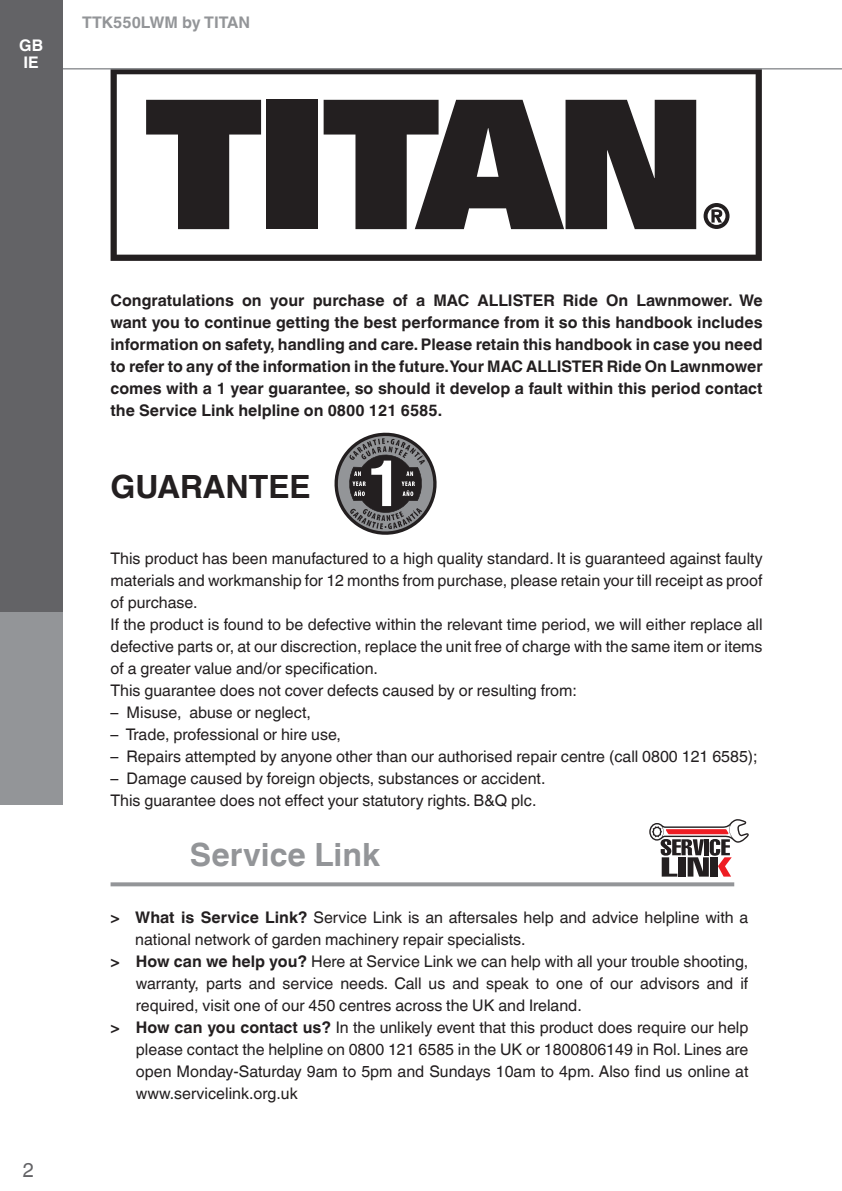
<style>
.page{position:relative;width:842px;height:1191px;background:#fff}
.page>*{position:absolute;margin:0;border:0;box-sizing:border-box;transform-origin:0 0}
.t1{font:700 32px "Helvetica World";color:#939598}
.t2{font:700 32px "Helvetica World";color:#231f20}
.t3{font:20px "Helvetica World";color:#636366}
.t4{font:16px/22px "Helvetica World";color:#231f20;text-align:justify}
.t5{font:700 16px/22px "Helvetica World";color:#231f20;text-align:justify}
.t6{font:700 16px "Helvetica World";color:#939598}
.t7{font:700 16px/17.4px "Helvetica World";color:#fff}
.s1{font-weight:700}
</style>
<div class="page">
<svg style="left:111px;top:882px;width:623px;height:4px;background:#9c9ea1"></svg>
<svg style="left:649px;top:819px;width:100px;height:57px"></svg>
<svg style="left:334px;top:433px;width:103px;height:102px"></svg>
<svg style="left:111px;top:70px;width:651px;height:191px"></svg>
<svg style="left:146px;top:100px;width:115px;height:129px"></svg>
<div style="left:267px;top:100px;width:51px;height:129px;background:#231f20"></div>
<svg style="left:324px;top:100px;width:372px;height:129px"></svg>
<svg style="left:703px;top:203px;width:26px;height:26px"></svg>
<hr style="left:62px;top:68px;width:780px;height:2px;background:#939598">
<div style="left:0;top:0;width:62px;height:612px;background:#636366"></div>
<div style="left:0;top:612px;width:62px;height:193px;background:#939598"></div>
<p class="t7" style="left:19px;top:37px;width:25px">GB<br>IE</p>
<p class="t6" style="left:82px;top:13px;width:169px">TTK550LWM by TITAN</p>
<p class="t3" style="left:23px;top:1158px;width:13px">2</p>
<p class="t5" style="left:111px;top:290px;width:654px">Congratulations on your purchase of a MAC ALLISTER Ride On Lawnmower. We want you to continue getting the best performance from it so this handbook includes information on safety, handling and care. Please retain this handbook in case you need to refer to any of the information in the future. Your MAC ALLISTER Ride On Lawnmower comes with a 1 year guarantee, so should it develop a fault within this period contact the Service Link helpline on 0800 121 6585.</p>
<p class="t2" style="left:111px;top:468px;width:202px">GUARANTEE</p>
<p class="t4" style="left:111px;top:548px;width:653px">This product has been manufactured to a high quality standard. It is guaranteed against faulty materials and workmanship for 12 months from purchase, please retain your till receipt as proof of purchase.</p>
<p class="t4" style="left:111px;top:614px;width:653px">If the product is found to be defective within the relevant time period, we will either replace all defective parts or, at our discrection, replace the unit free of charge with the same item or items of a greater value and/or specification.</p>
<p class="t4" style="left:111px;top:680px;width:468px">This guarantee does not cover defects caused by or resulting from:</p>
<p class="t4" style="left:111px;top:702px;width:202px">– Misuse, abuse or neglect,</p>
<p class="t4" style="left:111px;top:724px;width:232px">– Trade, professional or hire use,</p>
<p class="t4" style="left:111px;top:746px;width:649px">– Repairs attempted by anyone other than our authorised repair centre (call 0800 121 6585);</p>
<p class="t4" style="left:111px;top:768px;width:436px">– Damage caused by foreign objects, substances or accident.</p>
<p class="t4" style="left:111px;top:790px;width:427px">This guarantee does not effect your statutory rights. B&amp;Q plc.</p>
<p class="t1" style="left:190px;top:836px;width:191px">Service Link</p>
<p class="t4" style="left:135px;top:907px;width:615px;text-indent:-25px"><span class="s1">&gt; What is Service Link?</span> Service Link is an aftersales help and advice helpline with a national network of garden machinery repair specialists.</p>
<p class="t4" style="left:136px;top:951px;width:614px;text-indent:-25px"><span class="s1">&gt; How can we help you?</span> Here at Service Link we can help with all your trouble shooting, warranty, parts and service needs. Call us and speak to one of our advisors and if required, visit one of our 450 centres across the UK and Ireland.</p>
<p class="t4" style="left:136px;top:1017px;width:614px;text-indent:-25px"><span class="s1">&gt; How can you contact us?</span> In the unlikely event that this product does require our help please contact the helpline on 0800 121 6585 in the UK or 1800806149 in Rol. Lines are open Monday-Saturday 9am to 5pm and Sundays 10am to 4pm. Also find us online at www.servicelink.org.uk</p>
</div>
